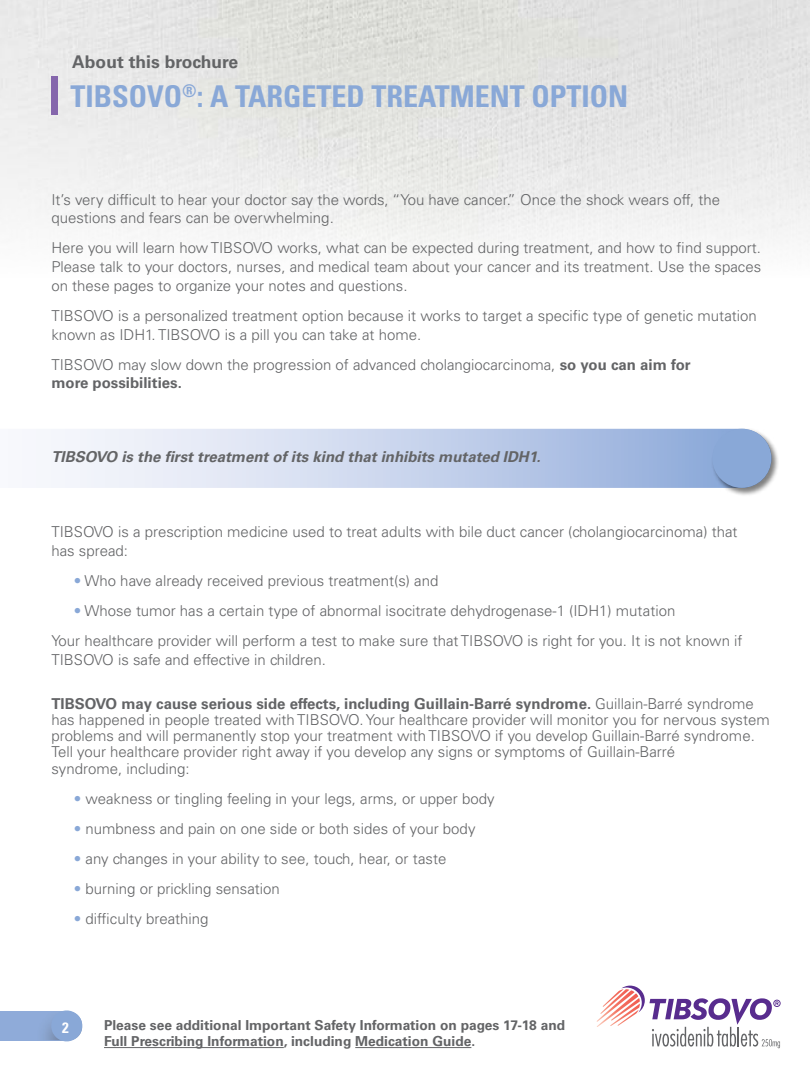
<style>
.page{position:relative;width:810px;height:1080px;background:#fff}
.page>*{position:absolute;margin:0;border:0;box-sizing:border-box;transform-origin:0 0}
.t1{font:700 condensed 30px "Univers LT Std";color:#89a8d7}
.t2{font:700 17.5px "Univers LT Std";color:#636466}
.t3{font:300 15px/18.8px "Univers LT Std";color:#636466}
.t4{font:italic 700 15px "Univers LT Std";color:#636466}
.t5{font:700 condensed 15px "Univers LT Std";color:#fff}
.t6{font:700 13.75px/16.2px "Univers LT Std";color:#636466}
.s1{font-weight:700}
.s2{color:#89a8d7}
</style>
<div class="page">
<img style="left:0;top:0;width:810px;height:255px">
<svg style="left:51px;top:429px;width:660px;height:59px;background:#c9d5ed"></svg>
<div style="left:711px;top:428px;width:69px;height:69px;background:#000;opacity:.5"></div>
<div style="left:712px;top:429px;width:59px;height:59px;background:#89a8d7;border-radius:50%"></div>
<div style="left:51px;top:76px;width:7px;height:39px;background:#8566ac"></div>
<svg style="left:50px;top:1010px;width:33px;height:32px"></svg>
<svg style="left:597px;top:986px;width:184px;height:62px"></svg>
<hr style="left:104px;top:1047px;width:180px;height:1px;background:#636466">
<hr style="left:355px;top:1047px;width:116px;height:1px;background:#636466">
<p class="t2" style="left:72px;top:52px;width:167px">About this brochure</p>
<h1 class="t1" style="left:71px;top:78px;width:559px">TIBSOVO<sup>®</sup>: A TARGETED TREATMENT OPTION</h1>
<p class="t3" style="left:51px;top:190px;width:670px">It’s very difficult to hear your doctor say the words, “You have cancer.” Once the shock wears off, the questions and fears can be overwhelming.</p>
<p class="t3" style="left:51px;top:239px;width:711px;text-align:justify">Here you will learn how TIBSOVO works, what can be expected during treatment, and how to find support.<br>Please talk to your doctors, nurses, and medical team about your cancer and its treatment. Use the spaces on these pages to organize your notes and questions.</p>
<p class="t3" style="left:51px;top:306px;width:707px">TIBSOVO is a personalized treatment option because it works to target a specific type of genetic mutation known as IDH1. TIBSOVO is a pill you can take at home.</p>
<p class="t3" style="left:51px;top:355px;width:641px">TIBSOVO may slow down the progression of advanced cholangiocarcinoma, <span class="s1">so you can aim for more possibilities.</span></p>
<p class="t4" style="left:51px;top:448px;width:491px">TIBSOVO is the first treatment of its kind that inhibits mutated IDH1.</p>
<p class="t3" style="left:51px;top:523px;width:688px">TIBSOVO is a prescription medicine used to treat adults with bile duct cancer (cholangiocarcinoma) that has spread:</p>
<p class="t3" style="left:74px;top:572px;width:366px"><span class="s2">•</span> Who have already received previous treatment(s) and</p>
<p class="t3" style="left:51px;top:596px;width:693px;line-height:30px;text-indent:22px"><span class="s2">•</span> Whose tumor has a certain type of abnormal isocitrate dehydrogenase-1 (IDH1) mutation<br>Your healthcare provider will perform a test to make sure that TIBSOVO is right for you. It is not known if</p>
<p class="t3" style="left:51px;top:650px;width:276px">TIBSOVO is safe and effective in children.</p>
<p class="t3" style="left:51px;top:695px;width:720px;line-height:16.2px"><span class="s1">TIBSOVO may cause serious side effects, including Guillain-Barré syndrome.</span> Guillain-Barré syndrome has happened in people treated with TIBSOVO. Your healthcare provider will monitor you for nervous system problems and will permanently stop your treatment with TIBSOVO if you develop Guillain-Barré syndrome.<br>Tell your healthcare provider right away if you develop any signs or symptoms of Guillain-Barré<br>syndrome, including:</p>
<p class="t3" style="left:74px;top:789px;width:422px"><span class="s2">•</span> weakness or tingling feeling in your legs, arms, or upper body</p>
<p class="t3" style="left:74px;top:819px;width:403px"><span class="s2">•</span> numbness and pain on one side or both sides of your body</p>
<p class="t3" style="left:74px;top:849px;width:374px"><span class="s2">•</span> any changes in your ability to see, touch, hear, or taste</p>
<p class="t3" style="left:74px;top:879px;width:207px"><span class="s2">•</span> burning or prickling sensation</p>
<p class="t3" style="left:74px;top:909px;width:136px"><span class="s2">•</span> difficulty breathing</p>
<p class="t5" style="left:62px;top:1018px;width:8px">2</p>
<p class="t6" style="left:104px;top:1017px;width:463px">Please see additional Important Safety Information on pages 17-18 and<br>Full Prescribing Information, including Medication Guide.</p>
</div>
